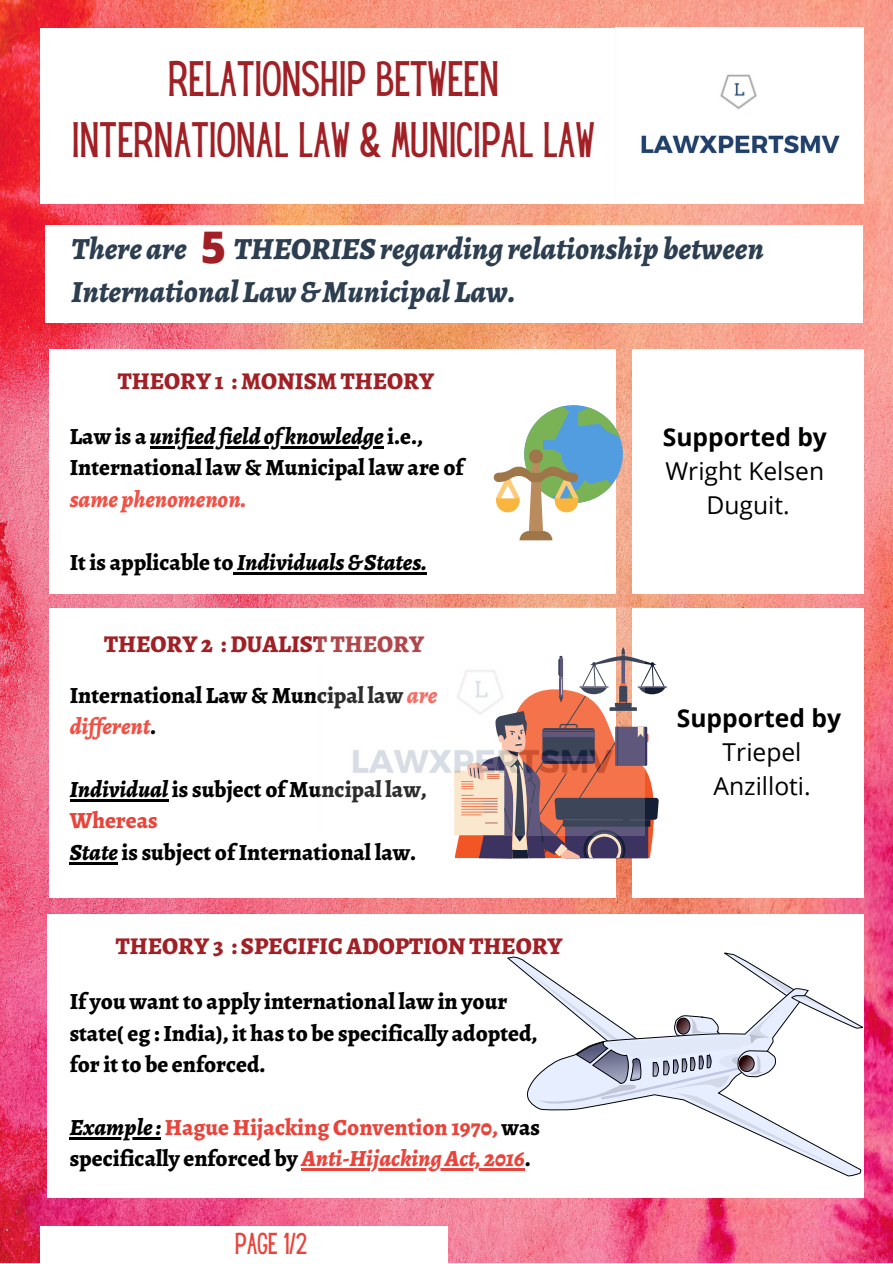
<style>
.page{position:relative;width:893px;height:1264px;background:#fff}
.page>*{position:absolute;margin:0;border:0;box-sizing:border-box;transform-origin:0 0}
.t1{font:43.5px/60.4px "Hey Gotcha";color:#a02025;text-align:center}
.t2{font:800 43.5px "Open Sans";color:#a02025}
.t3{font:italic 800 30.75px/43px "Alegreya";color:#2c3e50}
.t4{font:26.55px "Hey Gotcha";color:#e8443b}
.t5{font:24.6px/33.8px "Open Sans";color:#000;text-align:center}
.t6{font:700 24.6px "Open Sans";color:#000}
.t7{font:800 24.15px "Alegreya";color:#a02025}
.t8{font:800 23.1px/31.5px "Alegreya";color:#000}
.t9{font:800 23.1px/31.5px "Alegreya";color:#e8443b}
.t10{font:italic 800 23.1px "Alegreya";color:#000}
.t11{font:italic 800 23.1px "Alegreya";color:#f25044}
.s1{font-style:italic}
.s2{font-style:normal}
.s3{font-style:italic;color:#f25044}
.s4{color:#e8443b}
.s5{font-style:italic;color:#000}
.s6{color:#000}
</style>
<div class="page">
<img style="left:0;top:0;width:892px;height:1262px">
<div style="left:41px;top:28px;width:822px;height:175px;background:#fff"></div>
<img style="left:641px;top:74px;width:199px;height:80px">
<div style="left:45px;top:225px;width:817px;height:97px;background:#fff"></div>
<div style="left:49px;top:349px;width:566px;height:244px;background:#fff"></div>
<div style="left:41px;top:1225px;width:407px;height:37px;background:#fff"></div>
<hr style="left:150px;top:446px;width:233px;height:2px;background:#000">
<hr style="left:234px;top:572px;width:193px;height:2px;background:#000">
<svg style="left:493px;top:403px;width:129px;height:137px"></svg>
<div style="left:529px;top:449px;width:14px;height:14px;background:#9f764a;border-radius:50%"></div>
<div style="left:632px;top:349px;width:231px;height:244px;background:#fff"></div>
<div style="left:49px;top:608px;width:566px;height:289px;background:#fff"></div>
<div style="left:632px;top:608px;width:231px;height:289px;background:#fff"></div>
<svg style="left:454px;top:661px;width:212px;height:197px"></svg>
<div style="left:47px;top:914px;width:816px;height:283px;background:#fff"></div>
<svg style="left:507px;top:952px;width:355px;height:220px"></svg>
<hr style="left:70px;top:799px;width:98px;height:2px;background:#000">
<hr style="left:70px;top:862px;width:48px;height:2px;background:#000">
<hr style="left:70px;top:1137px;width:91px;height:2px;background:#000">
<hr style="left:301px;top:1168px;width:223px;height:2px;background:#e8443b">
<img style="left:353px;top:608px;width:291px;height:227px">
<h1 class="t1" style="left:72px;top:53px;width:525px">RELATIONSHIP BETWEEN<br>INTERNATIONAL LAW &amp; MUNICIPAL LAW</h1>
<h1 class="t2" style="left:201px;top:217px;width:27px">5</h1>
<h2 class="t3" style="left:72px;top:227px;width:693px;text-indent:162px">THEORIES regarding relationship between<br>International Law&amp; Municipal Law.</h2>
<h2 class="t3" style="left:72px;top:227px;width:116px">There are</h2>
<p class="t7" style="left:118px;top:364px;width:318px">THEORY 1 : MONISM THEORY</p>
<p class="t8" style="left:70px;top:420px;width:395px">Law is a <span class="s1">unified field of knowledge</span> i.e.,<br>International law &amp; Municipal law are of</p>
<p class="t11" style="left:70px;top:483px;width:178px">same phenomenon.</p>
<p class="t10" style="left:70px;top:546px;width:359px"><span class="s2">It is applicable to</span> Individuals&amp;States.</p>
<p class="t7" style="left:104px;top:628px;width:321px">THEORY 2 : DUALIST THEORY</p>
<p class="t8" style="left:70px;top:679px;width:369px">International Law &amp; Muncipal law <span class="s3">are dif erent</span>.</p>
<p class="t8" style="left:70px;top:773px;width:358px"><span class="s1">Individual</span> is subject of Muncipal law,<br><span class="s4">Whereas<br></span><span class="s1">State</span> is subject ofInternational law.</p>
<p class="t7" style="left:116px;top:929px;width:448px">THEORY 3 : SPECIFIC ADOPTION THEORY</p>
<p class="t8" style="left:70px;top:985px;width:469px">If you want to apply international law in your state( eg : India), it has to be specifically adopted, for it to be enforced.</p>
<p class="t9" style="left:70px;top:1111px;width:472px"><span class="s5">Example :</span> Hague Hijacking Convention 1970, <span class="s6">was specifically enforced by</span> <span class="s1">Anti-HijackingAct, 2016</span><span class="s6">.</span></p>
<p class="t4" style="left:235px;top:1232px;width:73px">PAGE 1/2</p>
<p class="t6" style="left:662px;top:420px;width:166px">Supported by</p>
<p class="t5" style="left:665px;top:453px;width:160px">Wright Kelsen<br>Duguit.</p>
<p class="t6" style="left:676px;top:701px;width:166px">Supported by</p>
<p class="t5" style="left:713px;top:734px;width:99px">Triepel<br>Anzilloti.</p>
</div>
